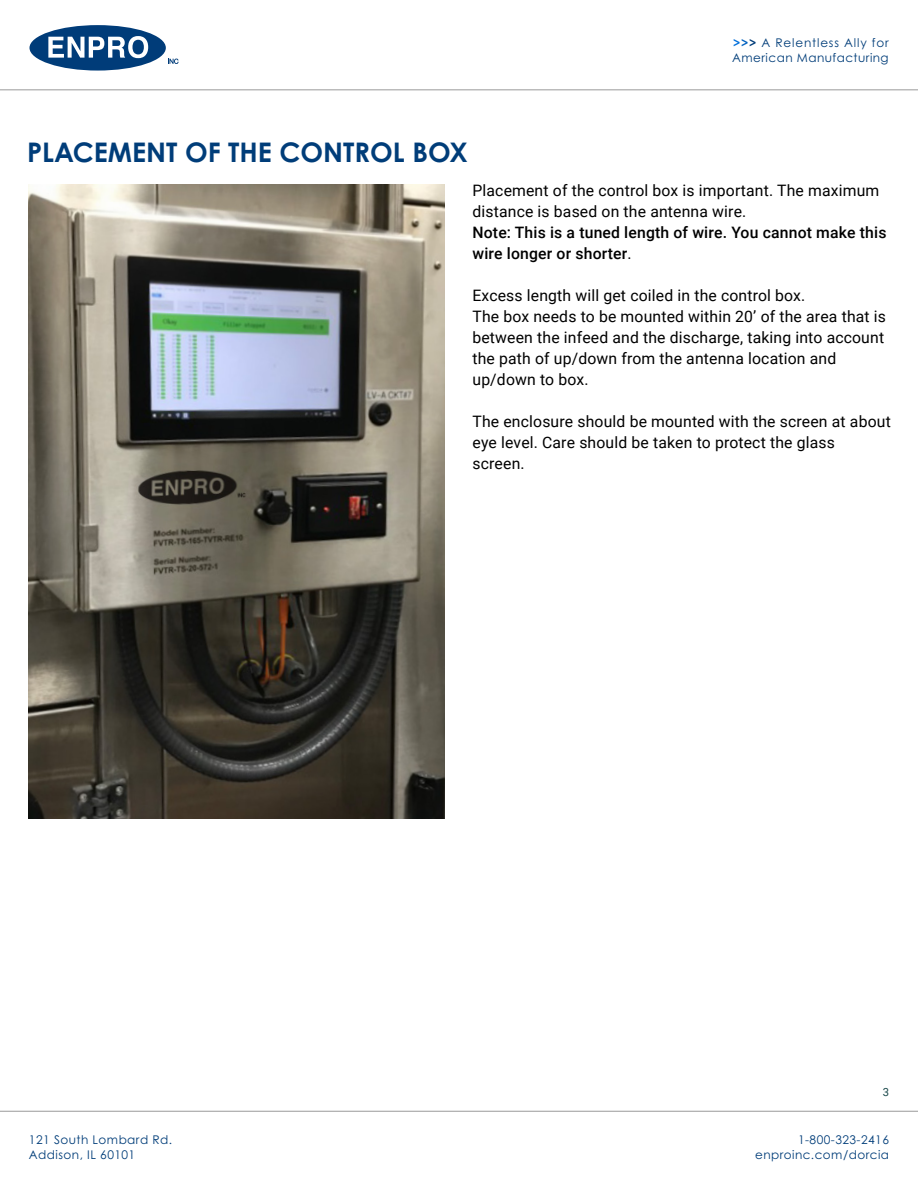
<style>
.page{position:relative;width:918px;height:1188px;background:#fff}
.page>*{position:absolute;margin:0;border:0;box-sizing:border-box;transform-origin:0 0}
.t1{font:700 27px "Century Gothic Pro";color:#003d79}
.t2{font:15.75px/21px "Roboto";letter-spacing:.01em;color:#000}
.t3{font:500 15.75px/21px "Roboto";letter-spacing:.01em;color:#000}
.t4{font:12px/15px "Century Gothic Pro";letter-spacing:.04em;color:#003d79}
.t5{font:11.25px "Roboto";color:#184749}
.s1{font-weight:700;color:#016fdb}
.s2{font-weight:700;color:#0161c0}
.s3{font-weight:700}
.s4{font-weight:400}
</style>
<div class="page">
<hr style="left:0;top:89px;width:918px;height:1px;background:#999">
<hr style="left:0;top:1111px;width:918px;height:1px;background:#999">
<svg style="left:30px;top:25px;width:149px;height:46px"></svg>
<img style="left:28px;top:184px;width:416px;height:634px">
<h1 class="t1" style="left:27px;top:135px;width:442px">PLACEMENT OF THE CONTROL BOX</h1>
<p class="t4" style="left:732px;top:35px;width:158px"><span class="s1">&gt;</span><span class="s2">&gt;</span><span class="s3">&gt;</span> A Relentless Ally for<br>American Manufacturing</p>
<p class="t2" style="left:472px;top:179px;width:408px">Placement of the control box is important. The maximum distance is based on the antenna wire.</p>
<p class="t3" style="left:472px;top:221px;width:415px">Note: This is a tuned length of wire. You cannot make this wire longer or shorter<span class="s4">.</span></p>
<p class="t2" style="left:472px;top:284px;width:415px">Excess length will get coiled in the control box.<br>The box needs to be mounted within 20’ of the area that is between the infeed and the discharge, taking into account the path of up/down from the antenna location and up/down to box.</p>
<p class="t2" style="left:472px;top:410px;width:420px">The enclosure should be mounted with the screen at about eye level. Care should be taken to protect the glass screen.</p>
<p class="t5" style="left:883px;top:1085px;width:8px">3</p>
<p class="t4" style="left:29px;top:1132px;width:145px">121 South Lombard Rd.<br>Addison, IL 60101</p>
<p class="t4" style="left:755px;top:1132px;width:135px;text-align:right">1-800-323-2416 enproinc.com/dorcia</p>
</div>
